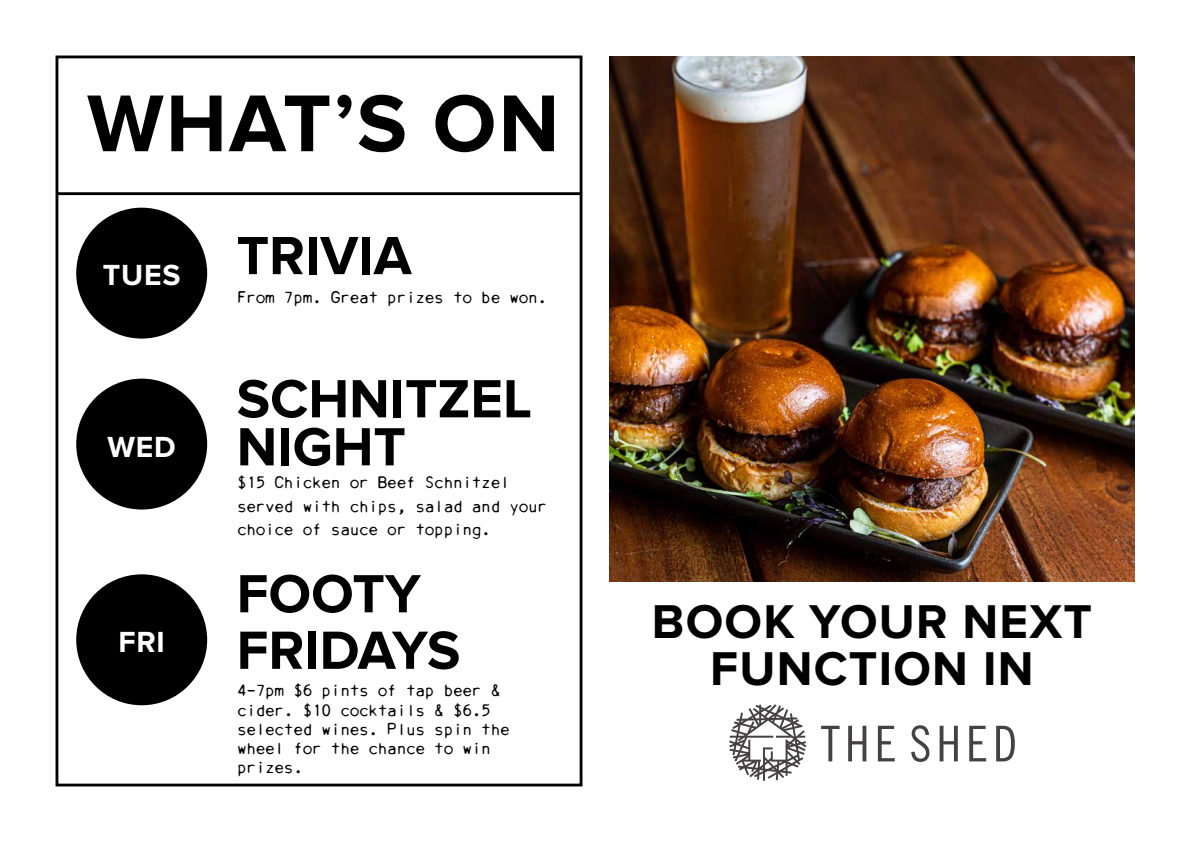
<style>
.page{position:relative;width:1191px;height:842px;background:#fff}
.page>*{position:absolute;margin:0;border:0;box-sizing:border-box;transform-origin:0 0}
.t1{font:700 83.5px "Proxima Nova";letter-spacing:.025em;color:#000}
.t2{font:700 55.7px/56.5px "Proxima Nova";color:#000}
.t3{font:700 49.1px/46.3px "Proxima Nova";letter-spacing:.025em;color:#000;text-align:center}
.t4{font:700 30.2px "Proxima Nova";letter-spacing:.025em;color:#fff}
.t5{font:19.3px/19.2px "Daisy Wheel";letter-spacing:-.05em;color:#000}
</style>
<div class="page">
<img style="left:609px;top:57px;width:525px;height:524px">
<div style="left:56px;top:56px;width:526px;height:730px;border:3px solid #000"></div>
<hr style="left:57px;top:192px;width:524px;height:3px;background:#000">
<div style="left:76px;top:208px;width:131px;height:131px;background:#000;border-radius:50%"></div>
<div style="left:76px;top:379px;width:131px;height:130px;background:#000;border-radius:50%"></div>
<div style="left:76px;top:574px;width:131px;height:131px;background:#000;border-radius:50%"></div>
<svg style="left:821px;top:725px;width:193px;height:37px"></svg>
<svg style="left:729px;top:704px;width:77px;height:77px"></svg>
<h1 class="t1" style="left:87px;top:75px;width:474px">WHAT’S ON</h1>
<h3 class="t4" style="left:103px;top:258px;width:79px">TUES</h3>
<h3 class="t4" style="left:107px;top:429px;width:70px">WED</h3>
<h3 class="t4" style="left:118px;top:624px;width:48px">FRI</h3>
<h2 class="t2" style="left:237px;top:229px;width:176px">TRIVIA</h2>
<p class="t5" style="left:237px;top:287px;width:305px">From 7pm. Great prizes to be won.</p>
<h2 class="t2" style="left:237px;top:376px;width:297px;line-height:48px">SCHNITZEL<br>NIGHT</h2>
<p class="t5" style="left:237px;top:470px;width:312px;line-height:23.1px">$15 Chicken or Beef Schnitzel served with chips, salad and your choice of sauce or topping.</p>
<h2 class="t2" style="left:237px;top:567px;width:225px">FOOTY<br>FRIDAYS</h2>
<p class="t5" style="left:237px;top:680px;width:275px">4-7pm $6 pints of tap beer &amp; cider. $10 cocktails &amp; $6.5 selected wines. Plus spin the wheel for the chance to win prizes.</p>
<h3 class="t3" style="left:652px;top:600px;width:441px">BOOK YOUR NEXT<br>FUNCTION IN</h3>
</div>
